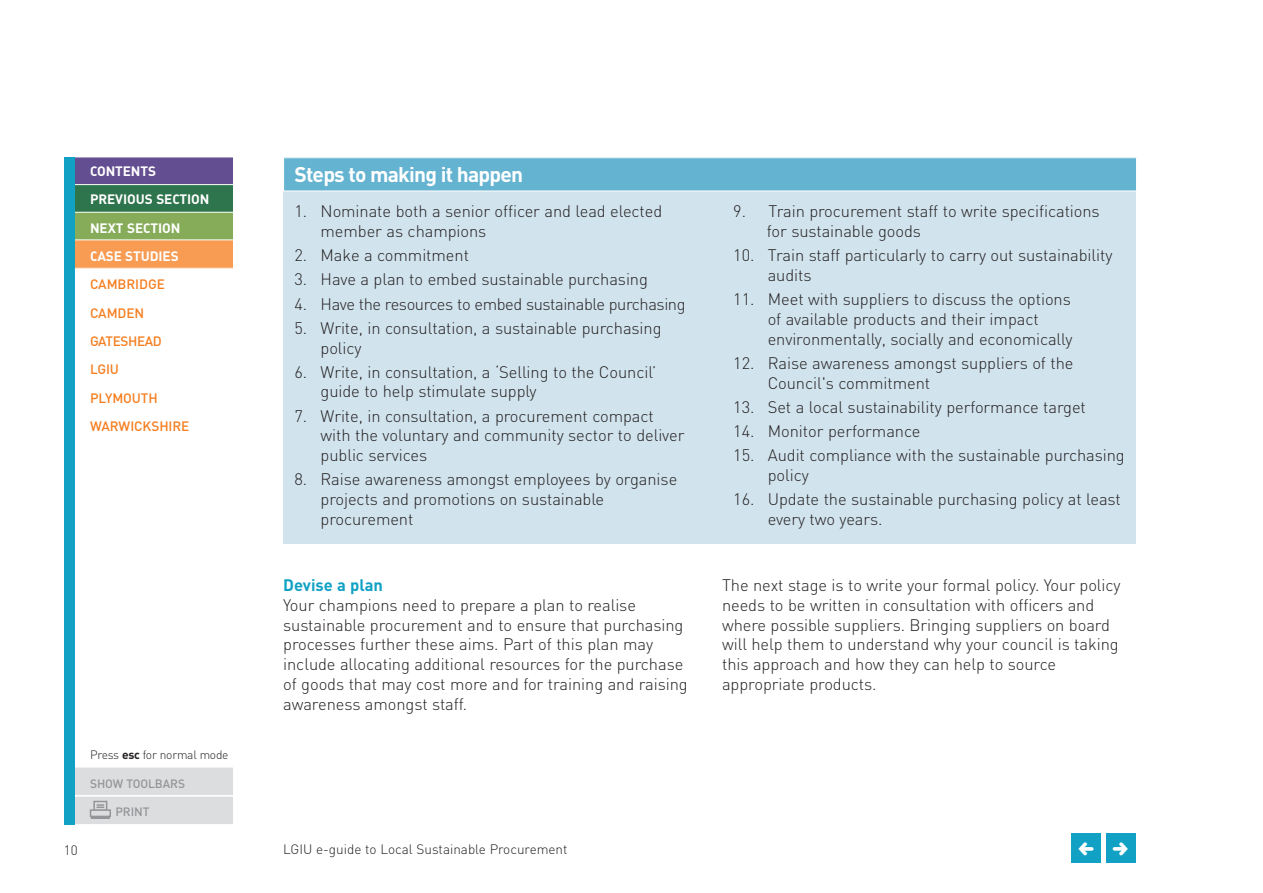
<style>
.page{position:relative;width:1263px;height:893px;background:#fff}
.page>*{position:absolute;margin:0;border:0;box-sizing:border-box;transform-origin:0 0}
.t1{font:700 21px "DIN";letter-spacing:-.04em;color:#fff}
.t2{font:300 16.5px/19.8px "DIN";letter-spacing:-.005em;color:#231f20}
.t3{font:300 16.5px "DIN";letter-spacing:-.025em;color:#231f20}
.t4{font:700 16.5px "DIN";color:#10a1c4}
.t5{font:500 13.5px/28.3px "DIN";letter-spacing:-.005em;color:#f57e20}
.t6{font:700 13.5px/28.3px "DIN";letter-spacing:-.005em;color:#fff}
.t7{font:300 13.5px "DIN";color:#231f20}
.t8{font:300 12px "DIN";letter-spacing:-.02em;color:#231f20}
.t9{font:500 12px "DIN";letter-spacing:-.005em;color:#939598}
.s1{font-weight:700}
</style>
<div class="page">
<div style="left:1071px;top:833px;width:30px;height:30px;background:#10a1c4"></div>
<div style="left:1106px;top:833px;width:29px;height:30px;background:#10a1c4"></div>
<div style="left:284px;top:158px;width:852px;height:386px;background:#d1e3ed"></div>
<div style="left:284px;top:158px;width:852px;height:33px;background:#64b3d0"></div>
<div style="left:283px;top:157px;width:854px;height:34px;border:1px solid #fff"></div>
<div style="left:64px;top:767px;width:169px;height:28px;background:#dcddde"></div>
<div style="left:64px;top:767px;width:170px;height:29px;border:1px solid #fff"></div>
<div style="left:64px;top:796px;width:169px;height:29px;background:#dcddde"></div>
<div style="left:64px;top:796px;width:170px;height:29px;border:1px solid #fff"></div>
<div style="left:64px;top:157px;width:169px;height:28px;background:#634e91"></div>
<div style="left:64px;top:185px;width:169px;height:28px;background:#2e744c"></div>
<div style="left:64px;top:184px;width:170px;height:29px;border:1px solid #fff"></div>
<div style="left:64px;top:212px;width:169px;height:29px;background:#86ac5a"></div>
<div style="left:64px;top:212px;width:170px;height:29px;border:1px solid #fff"></div>
<div style="left:64px;top:240px;width:169px;height:28px;background:#f89b53"></div>
<div style="left:64px;top:239px;width:170px;height:30px;border:1px solid #fff"></div>
<div style="left:65px;top:157px;width:10px;height:668px;background:#10a1c4"></div>
<svg style="left:89px;top:800px;width:22px;height:19px"></svg>
<p class="t6" style="left:90px;top:158px;width:121px">CONTENTS<br>PREVIOUS SECTION<br>NEXT SECTION<br>CASE STUDIES</p>
<p class="t5" style="left:90px;top:272px;width:101px">CAMBRIDGE<br>CAMDEN<br>GATESHEAD<br>LGIU<br>PLYMOUTH<br>WARWICKSHIRE</p>
<p class="t8" style="left:90px;top:751px;width:140px">Press <span class="s1">esc</span> for normal mode</p>
<p class="t9" style="left:90px;top:779px;width:97px">SHOW TOOLBARS</p>
<p class="t9" style="left:115px;top:808px;width:36px">PRINT</p>
<p class="t1" style="left:294px;top:167px;width:230px">Steps to making it happen</p>
<p class="t2" style="left:321px;top:204px;width:343px;text-indent:-26px">1. Nominate both a senior officer and lead elected member as champions</p>
<p class="t2" style="left:294px;top:247px;width:176px">2. Make a commitment</p>
<p class="t2" style="left:294px;top:272px;width:355px">3. Have a plan to embed sustainable purchasing</p>
<p class="t3" style="left:294px;top:298px;width:393px">4. Have the resources to embed sustainable purchasing</p>
<p class="t2" style="left:321px;top:320px;width:343px;text-indent:-26px">5. Write, in consultation, a sustainable purchasing policy</p>
<p class="t2" style="left:321px;top:364px;width:337px;text-indent:-26px">6. Write, in consultation, a ‘Selling to the Council’ guide to help stimulate supply</p>
<p class="t2" style="left:321px;top:408px;width:365px;text-indent:-26px">7. Write, in consultation, a procurement compact with the voluntary and community sector to deliver public services</p>
<p class="t2" style="left:321px;top:471px;width:358px;text-indent:-26px">8. Raise awareness amongst employees by organise projects and promotions on sustainable procurement</p>
<p class="t4" style="left:283px;top:579px;width:101px">Devise a plan</p>
<p class="t2" style="left:283px;top:597px;width:406px">Your champions need to prepare a plan to realise sustainable procurement and to ensure that purchasing processes further these aims. Part of this plan may include allocating additional resources for the purchase of goods that may cost more and for training and raising awareness amongst staff.</p>
<p class="t7" style="left:64px;top:845px;width:15px">10</p>
<p class="t7" style="left:283px;top:845px;width:286px">LGIU e-guide to Local Sustainable Procurement</p>
<p class="t2" style="left:767px;top:204px;width:334px;text-indent:-34px">9. Train procurement staff to write specifications for sustainable goods</p>
<p class="t2" style="left:768px;top:247px;width:346px;text-indent:-34px">10. Train staff particularly to carry out sustainability audits</p>
<p class="t2" style="left:768px;top:291px;width:306px;text-indent:-34px">11. Meet with suppliers to discuss the options of available products and their impact environmentally, socially and economically</p>
<p class="t2" style="left:768px;top:355px;width:307px;text-indent:-34px">12. Raise awareness amongst suppliers of the<br>Council's commitment</p>
<p class="t2" style="left:733px;top:399px;width:354px">13. Set a local sustainability performance target</p>
<p class="t2" style="left:733px;top:423px;width:189px">14. Monitor performance</p>
<p class="t2" style="left:768px;top:447px;width:359px;text-indent:-34px">15. Audit compliance with the sustainable purchasing policy</p>
<p class="t2" style="left:768px;top:491px;width:355px;text-indent:-34px">16. Update the sustainable purchasing policy at least every two years.</p>
<p class="t2" style="left:722px;top:577px;width:400px">The next stage is to write your formal policy. Your policy needs to be written in consultation with officers and where possible suppliers. Bringing suppliers on board will help them to understand why your council is taking this approach and how they can help to source appropriate products.</p>
</div>
